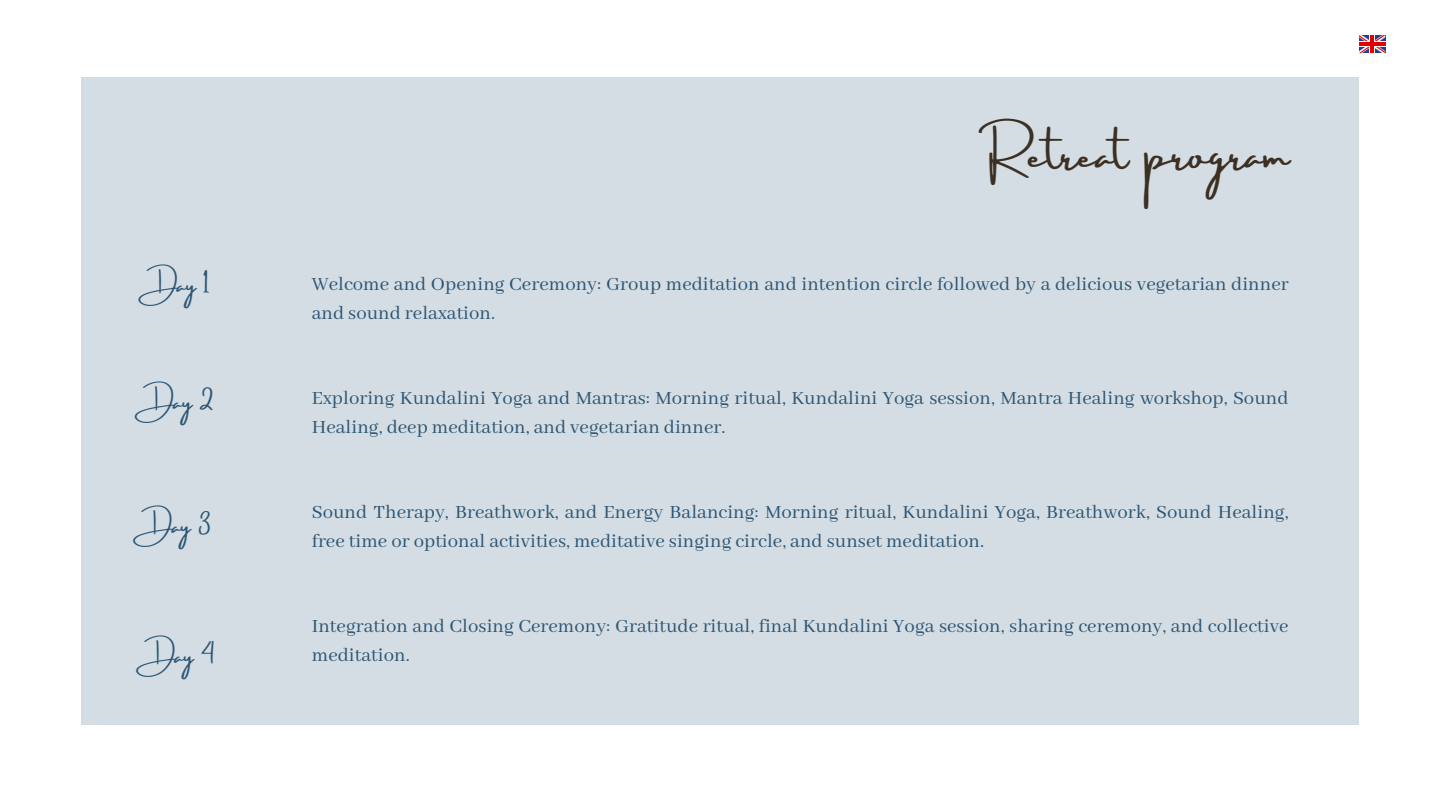
<style>
.page{position:relative;width:1440px;height:810px;background:#fff}
.page>*{position:absolute;margin:0;border:0;box-sizing:border-box;transform-origin:0 0}
.t1{font:40.3px "Amsterdam Three";letter-spacing:.005em;color:#3c3024}
.t2{font:20.7px/28.5px "Abhaya Libre";color:#2c5574}
.t3{font:20.5px "Amsterdam Three";color:#2c5574}
</style>
<div class="page">
<div style="left:81px;top:77px;width:1278px;height:648px;background:#d4dde3"></div>
<svg style="left:1359px;top:35px;width:26px;height:18px"></svg>
<svg style="left:1359px;top:42px;width:26px;height:5px"></svg>
<svg style="left:1370px;top:35px;width:5px;height:18px"></svg>
<hr style="left:1359px;top:43px;width:26px;height:3px;background:#e40001">
<hr style="left:1371px;top:35px;width:3px;height:18px;background:#e40001">
<h1 class="t3" style="left:153px;top:274px;width:58px">Day 1</h1>
<p class="t3" style="left:150px;top:391px;width:65px">Day 2</p>
<p class="t3" style="left:148px;top:515px;width:63px">Day 3</p>
<p class="t3" style="left:151px;top:645px;width:65px">Day 4</p>
<p class="t1" style="left:988px;top:132px;width:303px">Retreat program</p>
<p class="t2" style="left:312px;top:271px;width:978px">Welcome and Opening Ceremony: Group meditation and intention circle followed by a delicious vegetarian dinner and sound relaxation.</p>
<p class="t2" style="left:312px;top:385px;width:978px">Exploring Kundalini Yoga and Mantras: Morning ritual, Kundalini Yoga session, Mantra Healing workshop, Sound<br>Healing, deep meditation, and vegetarian dinner.</p>
<p class="t2" style="left:312px;top:499px;width:978px">Sound Therapy, Breathwork, and Energy Balancing: Morning ritual, Kundalini Yoga, Breathwork, Sound Healing, free time or optional activities, meditative singing circle, and sunset meditation.</p>
<p class="t2" style="left:312px;top:613px;width:978px">Integration and Closing Ceremony: Gratitude ritual, final Kundalini Yoga session, sharing ceremony, and collective meditation.</p>
</div>
